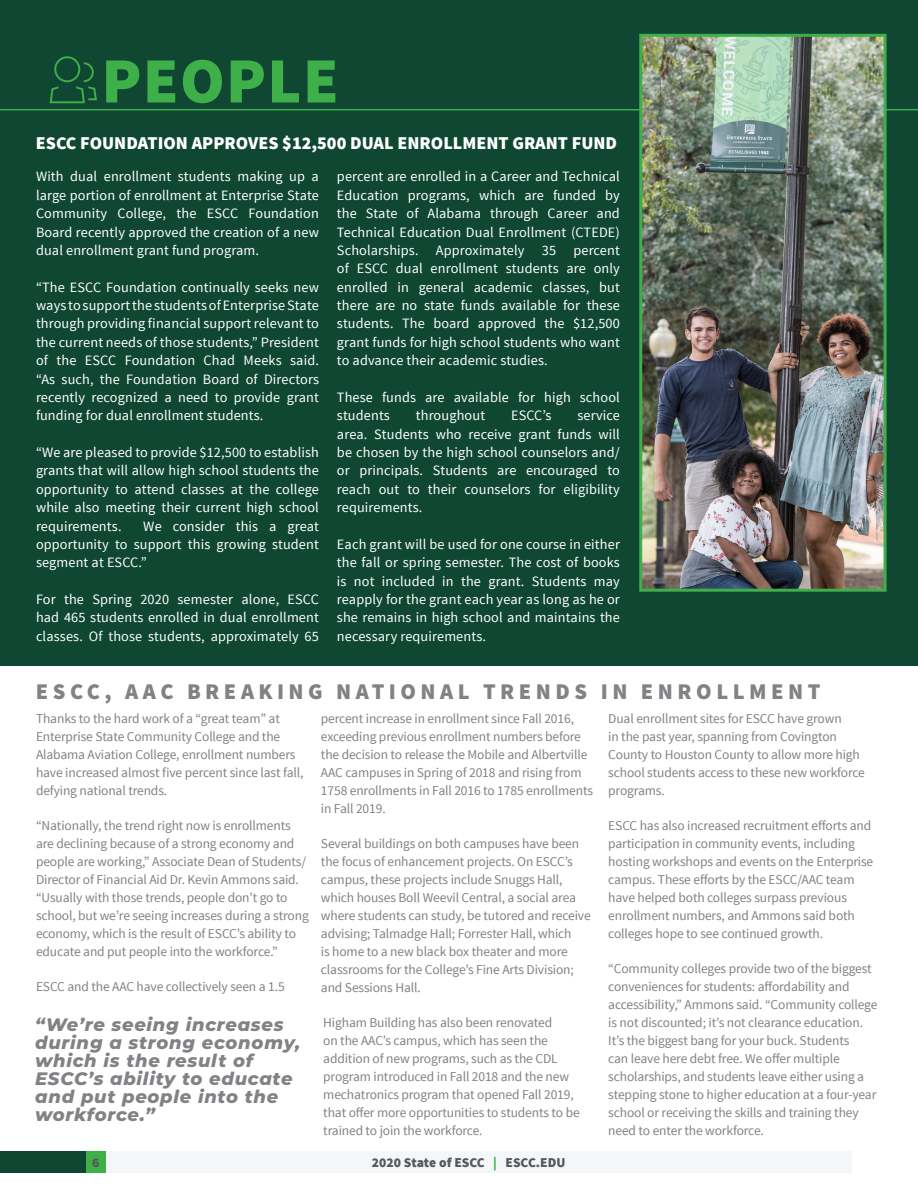
<style>
.page{position:relative;width:918px;height:1188px;background:#fff}
.page>*{position:absolute;margin:0;border:0;box-sizing:border-box;transform-origin:0 0}
.Tittle_2{font:900 64.65px "Source Sans Pro";letter-spacing:.02em;color:#3eaf49}
.Simly_Headline_SS{font:22.5px "Source Sans Variable";letter-spacing:.245em;color:#808285}
.body_text{font:italic 800 18px/18px "Montserrat";letter-spacing:.04em;color:#808285}
.SUB_HEADER{font:900 18px "Source Sans Pro";color:#fff}
.t1{font:14.25px/18.3px "Source Sans Pro";letter-spacing:.01em;color:#fff;text-align:justify}
.body_text-2{font:13.5px/18px "Source Sans Pro";letter-spacing:-.01em;color:#808285}
.t2{font:900 13.5px "Source Sans Pro";color:#57585a}
.s1{color:#3eaf49}
</style>
<div class="page">
<div style="left:85px;top:1152px;width:767px;height:21px;background:#f5f6f9"></div>
<div style="left:85px;top:1152px;width:21px;height:21px;background:#3eaf49"></div>
<div style="left:0;top:1152px;width:85px;height:21px;background:#0f4733"></div>
<div style="left:0;top:0;width:918px;height:666px;background:#0f4733"></div>
<hr style="left:0;top:109px;width:918px;height:1px;background:#3eaf49">
<svg style="left:49px;top:56px;width:48px;height:48px"></svg>
<img style="left:643px;top:38px;width:240px;height:550px">
<div style="left:639px;top:34px;width:248px;height:558px;border:3px solid #3eaf49"></div>
<p class="Tittle_2" style="left:102px;top:39px;width:239px">PEOPLE</p>
<p class="SUB_HEADER" style="left:36px;top:131px;width:583px">ESCC FOUNDATION APPROVES $12,500 DUAL ENROLLMENT GRANT FUND</p>
<p class="t1" style="left:36px;top:168px;width:284px">With dual enrollment students making up a large portion of enrollment at Enterprise State Community College, the ESCC Foundation Board recently approved the creation of a new dual enrollment grant fund program.</p>
<p class="t1" style="left:36px;top:278px;width:284px">“The ESCC Foundation continually seeks new ways to support the students of Enterprise State through providing financial support relevant to the current needs of those students,” President of the ESCC Foundation Chad Meeks said. “As such, the Foundation Board of Directors recently recognized a need to provide grant funding for dual enrollment students.</p>
<p class="t1" style="left:36px;top:443px;width:284px">“We are pleased to provide $12,500 to establish grants that will allow high school students the opportunity to attend classes at the college while also meeting their current high school requirements.</p>
<p class="t1" style="left:36px;top:517px;width:284px;text-indent:107px">We consider this a great opportunity to support this growing student segment at ESCC.”</p>
<p class="t1" style="left:36px;top:590px;width:284px">For the Spring 2020 semester alone, ESCC had 465 students enrolled in dual enrollment classes. Of those students, approximately 65</p>
<p class="t1" style="left:337px;top:168px;width:284px">percent are enrolled in a Career and Technical Education programs, which are funded by the State of Alabama through Career and Technical Education Dual Enrollment (CTEDE)<br>Scholarships. Approximately 35 percent of ESCC dual enrollment students are only enrolled in general academic classes, but there are no state funds available for these students. The board approved the $12,500 grant funds for high school students who want to advance their academic studies.</p>
<p class="t1" style="left:337px;top:388px;width:284px">These funds are available for high school students</p>
<p class="t1" style="left:416px;top:407px;width:71px">throughout</p>
<p class="t1" style="left:511px;top:407px;width:42px">ESCC’s</p>
<p class="t1" style="left:337px;top:407px;width:285px;text-indent:240px">service area. Students who receive grant funds will be chosen by the high school counselors and/ or principals. Students are encouraged to reach out to their counselors for eligibility requirements.</p>
<p class="t1" style="left:337px;top:535px;width:285px">Each grant will be used for one course in either the fall or spring semester. The cost of books is not included in the grant. Students may reapply for the grant each year as long as he or she remains in high school and maintains the necessary requirements.</p>
<p class="Simly_Headline_SS" style="left:36px;top:678px;width:785px">ESCC, AAC BREAKING NATIONAL TRENDS IN ENROLLMENT</p>
<p class="body_text-2" style="left:36px;top:710px;width:269px">Thanks to the hard work of a “great team” at Enterprise State Community College and the Alabama Aviation College, enrollment numbers have increased almost five percent since last fall, defying national trends.</p>
<p class="body_text-2" style="left:36px;top:817px;width:274px">“Nationally, the trend right now is enrollments are declining because of a strong economy and people are working,” Associate Dean of Students/ Director of Financial Aid Dr. Kevin Ammons said. “Usually with those trends, people don’t go to school, but we’re seeing increases during a strong economy, which is the result of ESCC’s ability to educate and put people into the workforce.”</p>
<p class="body_text-2" style="left:36px;top:978px;width:250px">ESCC and the AAC have collectively seen a 1.5</p>
<p class="body_text" style="left:35px;top:1015px;width:266px">“We’re seeing increases during a strong economy, which is the result of<br>ESCC’s ability to educate and put people into the workforce.”</p>
<p class="body_text-2" style="left:321px;top:710px;width:274px">percent increase in enrollment since Fall 2016, exceeding previous enrollment numbers before the decision to release the Mobile and Albertville AAC campuses in Spring of 2018 and rising from 1758 enrollments in Fall 2016 to 1785 enrollments in Fall 2019.</p>
<p class="body_text-2" style="left:321px;top:835px;width:271px">Several buildings on both campuses have been the focus of enhancement projects. On ESCC’s campus, these projects include Snuggs Hall, which houses Boll Weevil Central, a social area where students can study, be tutored and receive advising; Talmadge Hall; Forrester Hall, which<br>is home to a new black box theater and more classrooms for the College’s Fine Arts Division; and Sessions Hall.</p>
<p class="body_text-2" style="left:323px;top:1014px;width:258px">Higham Building has also been renovated<br>on the AAC’s campus, which has seen the addition of new programs, such as the CDL program introduced in Fall 2018 and the new mechatronics program that opened Fall 2019, that offer more opportunities to students to be trained to join the workforce.</p>
<p class="t2" style="left:92px;top:1154px;width:9px">6</p>
<p class="t2" style="left:372px;top:1154px;width:195px">2020 State of ESCC <span class="s1">|</span> ESCC.EDU</p>
<p class="body_text-2" style="left:608px;top:709px;width:258px">Dual enrollment sites for ESCC have grown<br>in the past year, spanning from Covington County to Houston County to allow more high school students access to these new workforce programs.</p>
<p class="body_text-2" style="left:608px;top:816px;width:267px">ESCC has also increased recruitment efforts and participation in community events, including hosting workshops and events on the Enterprise campus. These efforts by the ESCC/AAC team have helped both colleges surpass previous enrollment numbers, and Ammons said both colleges hope to see continued growth.</p>
<p class="body_text-2" style="left:608px;top:960px;width:271px">“Community colleges provide two of the biggest conveniences for students: affordability and accessibility,” Ammons said. “Community college is not discounted; it’s not clearance education.<br>It’s the biggest bang for your buck. Students<br>can leave here debt free. We offer multiple scholarships, and students leave either using a stepping stone to higher education at a four-year school or receiving the skills and training they need to enter the workforce.</p>
</div>
